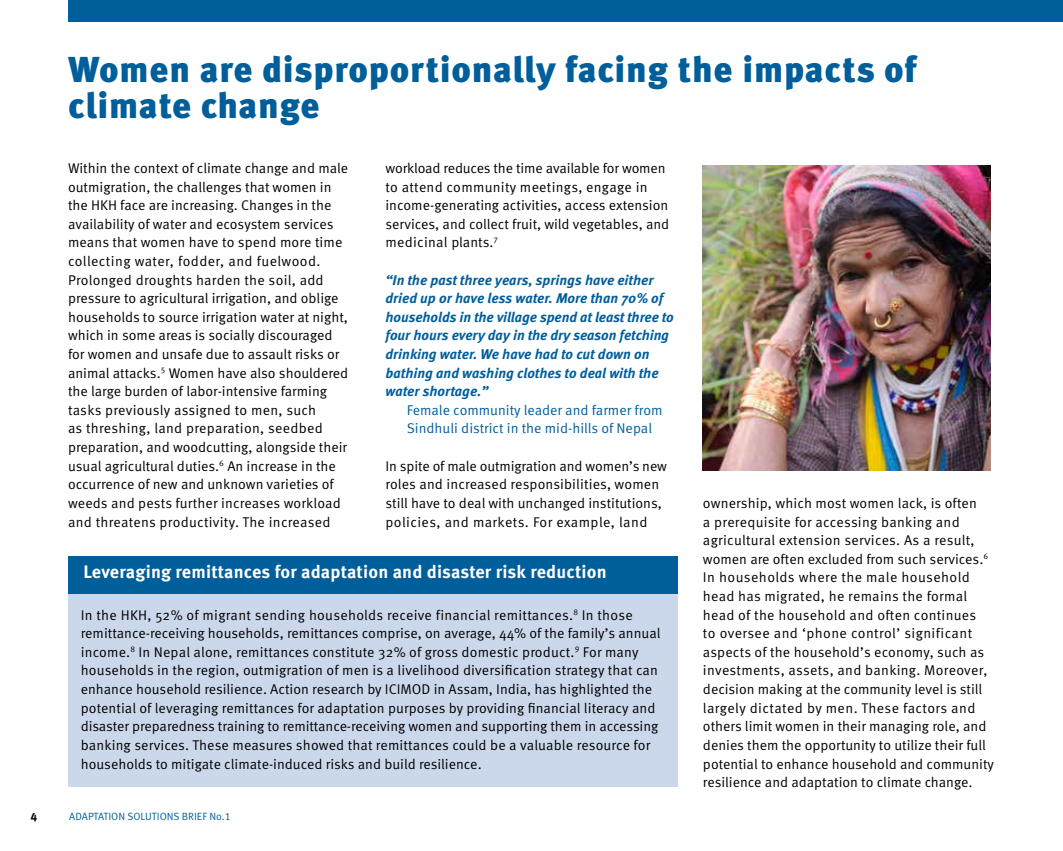
<style>
.page{position:relative;width:1063px;height:851px;background:#fff}
.page>*{position:absolute;margin:0;border:0;box-sizing:border-box;transform-origin:0 0}
.t1{font:900 36px/36px "Meta Pro";letter-spacing:.02em;color:#005e9b}
.t2{font:700 18px "Meta Pro";letter-spacing:.01em;color:#fff}
.t3{font:14.1px/18.6px "Meta Pro";color:#000}
.t4{font:italic 700 14.1px/18.6px "Meta Pro";letter-spacing:-.005em;color:#005e9b}
.t5{font:14.1px/18.6px "Meta Pro";color:#005e9b}
.t6{font:700 12px "Meta Pro";color:#000}
.t7{font:10.5px "Meta Pro";color:#005e9b}
</style>
<div class="page">
<div style="left:68px;top:593px;width:609px;height:194px;background:#cbd8eb"></div>
<div style="left:68px;top:556px;width:609px;height:37px;background:#005e9b"></div>
<div style="left:68px;top:0;width:995px;height:21px;background:#005e9b"></div>
<img style="left:703px;top:166px;width:288px;height:304px">
<h1 class="t1" style="left:68px;top:53px;width:850px">Women are disproportionally facing the impacts of climate change</h1>
<p class="t3" style="left:68px;top:159px;width:282px">Within the context of climate change and male outmigration, the challenges that women in the HKH face are increasing. Changes in the availability of water and ecosystem services means that women have to spend more time collecting water, fodder, and fuelwood.<br>Prolonged droughts harden the soil, add pressure to agricultural irrigation, and oblige households to source irrigation water at night, which in some areas is socially discouraged for women and unsafe due to assault risks or animal attacks.<sup>5</sup> Women have also shouldered the large burden of labor-intensive farming tasks previously assigned to men, such<br>as threshing, land preparation, seedbed preparation, and woodcutting, alongside their usual agricultural duties.<sup>6</sup> An increase in the occurrence of new and unknown varieties of weeds and pests further increases workload and threatens productivity. The increased</p>
<p class="t3" style="left:386px;top:159px;width:285px">workload reduces the time available for women to attend community meetings, engage in income-generating activities, access extension services, and collect fruit, wild vegetables, and medicinal plants.<sup>7</sup></p>
<p class="t4" style="left:386px;top:271px;width:290px">“In the past three years, springs have either dried up or have less water. More than 70% of households in the village spend at least three to four hours every day in the dry season fetching drinking water. We have had to cut down on bathing and washing clothes to deal with the water shortage.”</p>
<p class="t5" style="left:407px;top:401px;width:257px">Female community leader and farmer from<br>Sindhuli district in the mid-hills of Nepal</p>
<p class="t3" style="left:386px;top:457px;width:283px">In spite of male outmigration and women’s new roles and increased responsibilities, women still have to deal with unchanged institutions, policies, and markets. For example, land</p>
<p class="t3" style="left:703px;top:494px;width:293px">ownership, which most women lack, is often<br>a prerequisite for accessing banking and agricultural extension services. As a result, women are often excluded from such services.<sup>6<br></sup>In households where the male household head has migrated, he remains the formal head of the household and often continues<br>to oversee and ‘phone control’ significant aspects of the household’s economy, such as investments, assets, and banking. Moreover, decision making at the community level is still largely dictated by men. These factors and others limit women in their managing role, and denies them the opportunity to utilize their full potential to enhance household and community resilience and adaptation to climate change.</p>
<p class="t2" style="left:83px;top:560px;width:525px">Leveraging remittances for adaptation and disaster risk reduction</p>
<p class="t3" style="left:81px;top:605px;width:581px">In the HKH, 52% of migrant sending households receive financial remittances.<sup>8</sup> In those remittance-receiving households, remittances comprise, on average, 44% of the family’s annual income.<sup>8</sup> In Nepal alone, remittances constitute 32% of gross domestic product.<sup>9</sup> For many households in the region, outmigration of men is a livelihood diversification strategy that can enhance household resilience. Action research by ICIMOD in Assam, India, has highlighted the potential of leveraging remittances for adaptation purposes by providing financial literacy and disaster preparedness training to remittance-receiving women and supporting them in accessing banking services. These measures showed that remittances could be a valuable resource for households to mitigate climate-induced risks and build resilience.</p>
<p class="t6" style="left:31px;top:808px;width:8px">4</p>
<p class="t7" style="left:69px;top:809px;width:163px">ADAPTATION SOLUTIONS BRIEF No.1</p>
</div>
